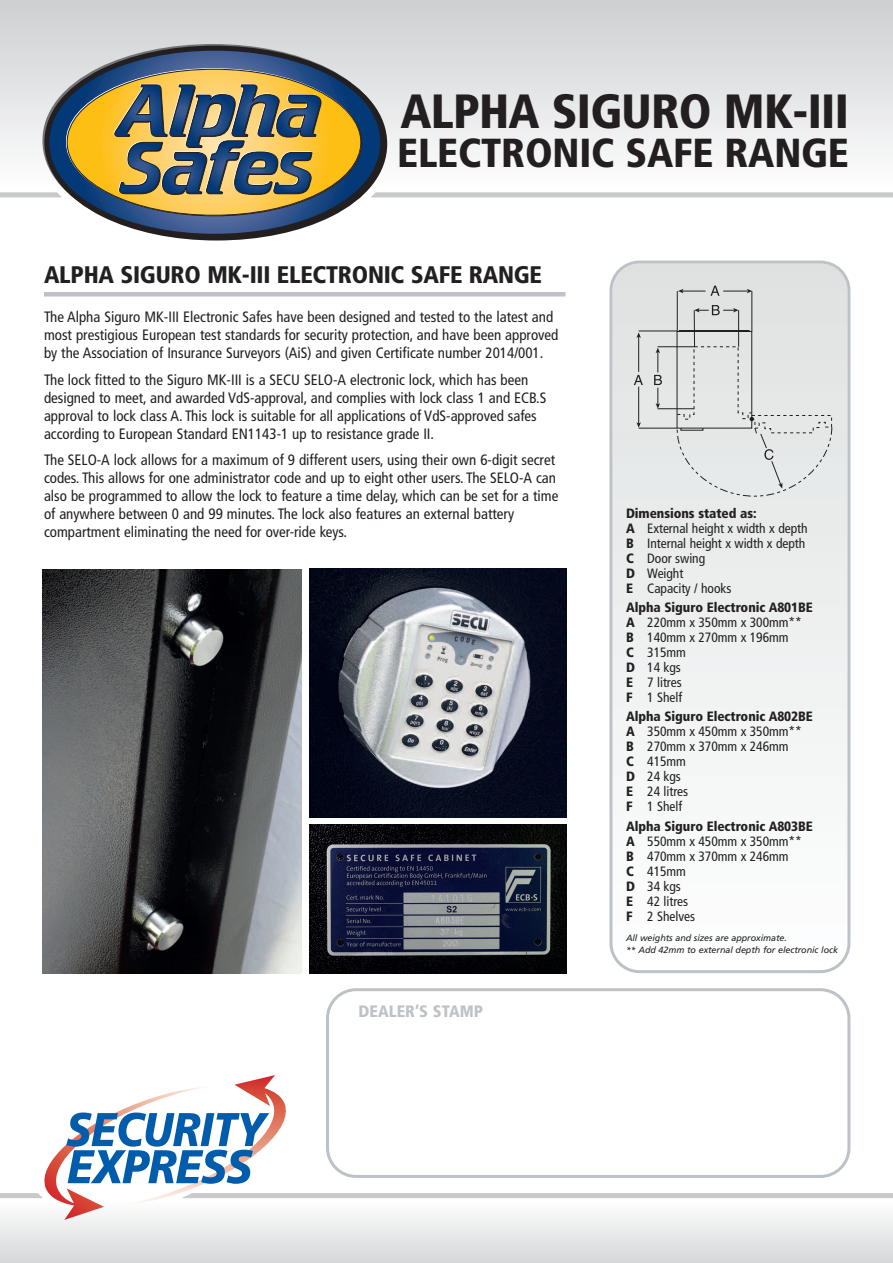
<style>
.page{position:relative;width:893px;height:1263px;background:#fff}
.page>*{position:absolute;margin:0;border:0;box-sizing:border-box;transform-origin:0 0}
.t1{font:900 condensed 48px "Frutiger";letter-spacing:-.015em;color:#231f20}
.t2{font:900 condensed 40.5px "Frutiger";letter-spacing:-.005em;color:#231f20}
.t3{font:900 condensed 24px "Frutiger";letter-spacing:-.01em;color:#231f20}
.t4{font:900 condensed 16.5px "Frutiger";color:#bcc2c7}
.t5{font:condensed 15px/18px "Frutiger";color:#231f20}
.t6{font:condensed 13.5px/15px "Frutiger";letter-spacing:-.005em;color:#231f20}
.t7{font:italic 9px/12px "Frutiger";letter-spacing:-.005em;color:#231f20}
.s1{font-weight:900}
</style>
<div class="page">
<div style="left:0;top:0;width:893px;height:191px;background:#d6d7d9"></div>
<svg style="left:42px;top:44px;width:346px;height:197px"></svg>
<svg style="left:67px;top:69px;width:294px;height:146px;background:#f3c354"></svg>
<svg style="left:0;top:83px;width:893px;height:114px;background:#c7c5b9"></svg>
<div style="left:0;top:1199px;width:893px;height:64px;background:linear-gradient(to right,#e3e4e6,#e3e4e6)"></div>
<svg style="left:0;top:1075px;width:893px;height:145px"></svg>
<hr style="left:44px;top:292px;width:521px;height:4px;background:#bcc2c7">
<svg style="left:326px;top:988px;width:524px;height:190px"></svg>
<svg style="left:609px;top:261px;width:241px;height:712px"></svg>
<img style="left:310px;top:568px;width:257px;height:249px">
<img style="left:310px;top:825px;width:257px;height:148px">
<img style="left:43px;top:569px;width:258px;height:404px">
<h1 class="t1" style="left:400px;top:92px;width:450px">ALPHA SIGURO MK-III</h1>
<h2 class="t2" style="left:397px;top:136px;width:453px">ELECTRONIC SAFE RANGE</h2>
<h3 class="t3" style="left:44px;top:265px;width:500px">ALPHA SIGURO MK-III ELECTRONIC SAFE RANGE</h3>
<p class="t5" style="left:44px;top:309px;width:516px">The Alpha Siguro MK-III Electronic Safes have been designed and tested to the latest and most prestigious European test standards for security protection, and have been approved by the Association of Insurance Surveyors (AiS) and given Certificate number 2014/001.</p>
<p class="t5" style="left:44px;top:372px;width:504px">The lock fitted to the Siguro MK-III is a SECU SELO-A electronic lock, which has been designed to meet, and awarded VdS-approval, and complies with lock class 1 and ECB.S approval to lock class A. This lock is suitable for all applications of VdS-approved safes according to European Standard EN1143-1 up to resistance grade II.</p>
<p class="t5" style="left:44px;top:452px;width:516px">The SELO-A lock allows for a maximum of 9 different users, using their own 6-digit secret codes. This allows for one administrator code and up to eight other users. The SELO-A can also be programmed to allow the lock to feature a time delay, which can be set for a time of anywhere between 0 and 99 minutes. The lock also features an external battery compartment eliminating the need for over-ride keys.</p>
<p class="t4" style="left:358px;top:1004px;width:126px">DEALER’S STAMP</p>
<p class="t6" style="left:626px;top:507px;width:183px"><span class="s1">Dimensions stated as:<br>A</span> External height x width x depth<br><span class="s1">B</span> Internal height x width x depth<br><span class="s1">C</span> Door swing<br><span class="s1">D</span> Weight<br><span class="s1">E</span> Capacity / hooks</p>
<p class="t6" style="left:626px;top:601px;width:188px"><span class="s1">Alpha Siguro Electronic A801BE<br>A</span> 220mm x 350mm x 300mm**<br><span class="s1">B</span> 140mm x 270mm x 196mm<br><span class="s1">C</span> 315mm<br><span class="s1">D</span> 14 kgs<br><span class="s1">E</span> 7 litres<br><span class="s1">F</span> 1 Shelf</p>
<p class="t6" style="left:626px;top:710px;width:188px"><span class="s1">Alpha Siguro Electronic A802BE<br>A</span> 350mm x 450mm x 350mm**<br><span class="s1">B</span> 270mm x 370mm x 246mm<br><span class="s1">C</span> 415mm<br><span class="s1">D</span> 24 kgs<br><span class="s1">E</span> 24 litres<br><span class="s1">F</span> 1 Shelf</p>
<p class="t6" style="left:626px;top:819px;width:188px"><span class="s1">Alpha Siguro Electronic A803BE<br>A</span> 550mm x 450mm x 350mm**<br><span class="s1">B</span> 470mm x 370mm x 246mm<br><span class="s1">C</span> 415mm<br><span class="s1">D</span> 34 kgs<br><span class="s1">E</span> 42 litres<br><span class="s1">F</span> 2 Shelves</p>
<p class="t7" style="left:626px;top:932px;width:214px">All weights and sizes are approximate.<br>** Add 42mm to external depth for electronic lock</p>
</div>
